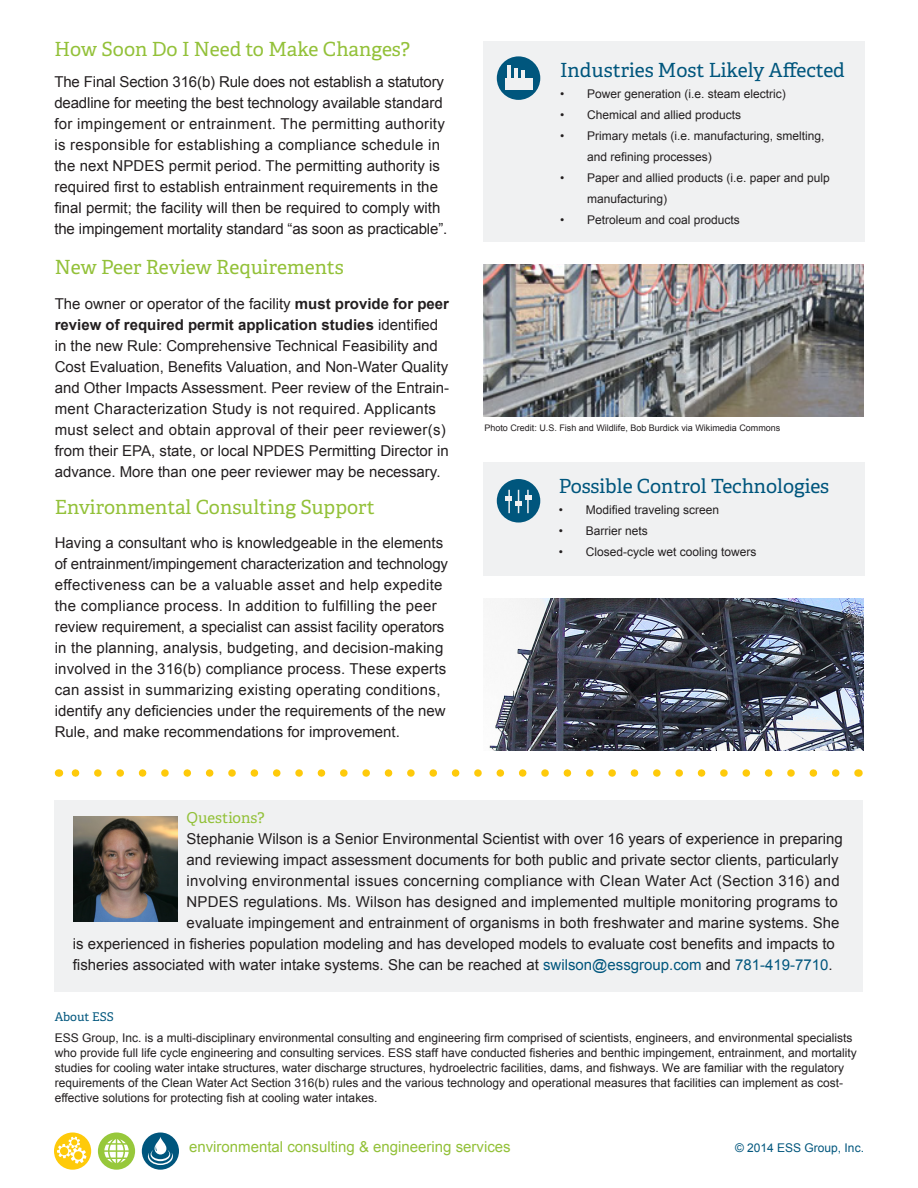
<style>
.page{position:relative;width:918px;height:1188px;background:#fff}
.page>*{position:absolute;margin:0;border:0;box-sizing:border-box;transform-origin:0 0}
.Heading_2{font:19.5px "Adelle";color:#00567d}
.Heading1{font:19.5px "Adelle";color:#93c139}
.Heading_2-2{font:19.5px "Adelle";color:#93c139}
.Heading1-2{font:15px/21px "Arial";color:#231f20}
.Heading1-3{font:15px "Arial";letter-spacing:.02em;color:#231f20}
.t1{font:15px "Arial";color:#93c139}
.Heading_2-3{font:15px "Adelle";color:#93c139}
.t2{font:12px/15px "Arial";color:#231f20}
.t3{font:12px "Arial";color:#00567d}
.Heading_2-4{font:12px "Adelle";color:#00567d}
.t4{font:9px "Arial";color:#231f20}
.s1{font-weight:700}
.s2{color:#00567d}
</style>
<div class="page">
<img style="left:484px;top:264px;width:380px;height:152px">
<div style="left:483px;top:462px;width:382px;height:114px;background:#f0f1f2"></div>
<div style="left:483px;top:41px;width:382px;height:201px;background:#f0f1f2"></div>
<div style="left:55px;top:800px;width:808px;height:192px;background:#f0f1f2"></div>
<img style="left:73px;top:817px;width:105px;height:105px">
<svg style="left:98px;top:1133px;width:37px;height:37px"></svg>
<svg style="left:142px;top:1133px;width:37px;height:37px"></svg>
<svg style="left:54px;top:1133px;width:37px;height:37px"></svg>
<svg style="left:71px;top:769px;width:765px;height:8px"></svg>
<div style="left:497px;top:56px;width:43px;height:44px;background:#00567d;border-radius:50%"></div>
<div style="left:505px;top:78px;width:27px;height:11px;background:#f0f1f2"></div>
<hr style="left:508px;top:65px;width:3px;height:18px;background:#f0f1f2">
<hr style="left:515px;top:68px;width:3px;height:19px;background:#f0f1f2">
<hr style="left:522px;top:70px;width:3px;height:19px;background:#f0f1f2">
<img style="left:489px;top:598px;width:375px;height:153px">
<div style="left:497px;top:479px;width:43px;height:44px;background:#00567d;border-radius:50%"></div>
<svg style="left:506px;top:490px;width:25px;height:23px"></svg>
<p class="Heading_2-2" style="left:54px;top:35px;width:357px">How Soon Do I Need to Make Changes?</p>
<p class="Heading1-2" style="left:54px;top:72px;width:394px">The Final Section 316(b) Rule does not establish a statutory deadline for meeting the best technology available standard for impingement or entrainment. The permitting authority is responsible for establishing a compliance schedule in the next NPDES permit period. The permitting authority is required first to establish entrainment requirements in the final permit; the facility will then be required to comply with the impingement mortality standard “as soon as practicable”.</p>
<p class="Heading1" style="left:55px;top:253px;width:290px">New Peer Review Requirements</p>
<p class="Heading1-2" style="left:55px;top:293px;width:396px">The owner or operator of the facility <span class="s1">must provide for peer review of required permit application studies</span> identified in the new Rule: Comprehensive Technical Feasibility and Cost Evaluation, Benefits Valuation, and Non-Water Quality and Other Impacts Assessment. Peer review of the Entrain&shy;ment Characterization Study is not required. Applicants must select and obtain approval of their peer reviewer(s) from their EPA, state, or local NPDES Permitting Director in advance. More than one peer reviewer may be necessary.</p>
<p class="Heading1" style="left:55px;top:492px;width:322px">Environmental Consulting Support</p>
<p class="Heading1-2" style="left:55px;top:532px;width:395px">Having a consultant who is knowledgeable in the elements of entrainment/impingement characterization and technology effectiveness can be a valuable asset and help expedite the compliance process. In addition to fulfilling the peer review requirement, a specialist can assist facility operators in the planning, analysis, budgeting, and decision-making involved in the 316(b) compliance process. These experts can assist in summarizing existing operating conditions, identify any deficiencies under the requirements of the new Rule, and make recommendations for improvement.</p>
<p class="Heading_2" style="left:560px;top:55px;width:286px">Industries Most Likely Affected</p>
<p class="t2" style="left:560px;top:86px;width:227px">• Power generation (i.e. steam electric)</p>
<p class="t2" style="left:560px;top:107px;width:183px">• Chemical and allied products</p>
<p class="t2" style="left:587px;top:125px;width:239px;line-height:21px;text-indent:-27px">• Primary metals (i.e. manufacturing, smelting, and refining processes)</p>
<p class="t2" style="left:587px;top:167px;width:244px;line-height:21px;text-indent:-27px">• Paper and allied products (i.e. paper and pulp manufacturing)</p>
<p class="t2" style="left:560px;top:212px;width:181px">• Petroleum and coal products</p>
<p class="t4" style="left:484px;top:422px;width:298px">Photo Credit: U.S. Fish and Wildlife, Bob Burdick via Wikimedia Commons</p>
<p class="Heading_2" style="left:559px;top:472px;width:272px">Possible Control Technologies</p>
<p class="t2" style="left:559px;top:502px;width:162px">• Modified traveling screen</p>
<p class="t2" style="left:559px;top:523px;width:91px">• Barrier nets</p>
<p class="t2" style="left:559px;top:544px;width:199px">• Closed-cycle wet cooling towers</p>
<p class="Heading_2-3" style="left:187px;top:807px;width:80px">Questions?</p>
<p class="Heading1-2" style="left:187px;top:829px;width:658px">Stephanie Wilson is a Senior Environmental Scientist with over 16 years of experience in preparing</p>
<p class="Heading1-2" style="left:187px;top:850px;width:653px">and reviewing impact assessment documents for both public and private sector clients, particularly</p>
<p class="Heading1-3" style="left:187px;top:871px;width:655px">involving environmental issues concerning compliance with Clean Water Act (Section 316) and</p>
<p class="Heading1-2" style="left:187px;top:892px;width:653px">NPDES regulations. Ms. Wilson has designed and implemented multiple monitoring programs to</p>
<p class="Heading1-2" style="left:187px;top:913px;width:654px">evaluate impingement and entrainment of organisms in both freshwater and marine systems. She</p>
<p class="Heading1-2" style="left:73px;top:934px;width:764px">is experienced in fisheries population modeling and has developed models to evaluate cost benefits and impacts to</p>
<p class="Heading1-2" style="left:73px;top:955px;width:761px">fisheries associated with water intake systems. She can be reached at <span class="s2">swilson@essgroup.com</span> and <span class="s2">781-419-7710</span>.</p>
<p class="Heading_2-4" style="left:55px;top:1008px;width:61px">About ESS</p>
<p class="t2" style="left:55px;top:1030px;width:804px">ESS Group, Inc. is a multi-disciplinary environmental consulting and engineering firm comprised of scientists, engineers, and environmental specialists who provide full life cycle engineering and consulting services. ESS staff have conducted fisheries and benthic impingement, entrainment, and mortality studies for cooling water intake structures, water discharge structures, hydroelectric facilities, dams, and fishways. We are familiar with the regulatory requirements of the Clean Water Act Section 316(b) rules and the various technology and operational measures that facilities can implement as cost-</p>
<p class="t2" style="left:55px;top:1090px;width:324px">effective solutions for protecting fish at cooling water intakes.</p>
<p class="t1" style="left:189px;top:1137px;width:323px">environmental consulting &amp; engineering services</p>
<p class="t3" style="left:735px;top:1140px;width:130px">© 2014 ESS Group, Inc.</p>
</div>
